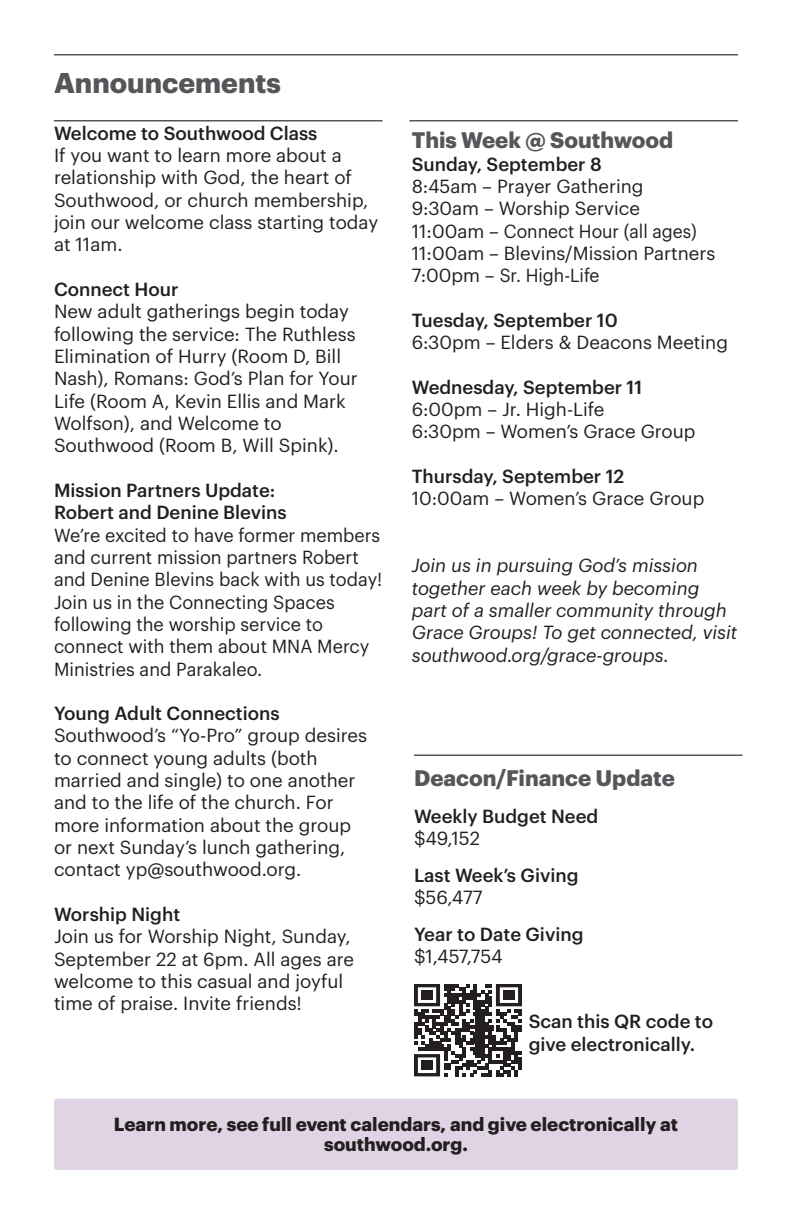
<style>
.page{position:relative;width:792px;height:1224px;background:#fff}
.page>*{position:absolute;margin:0;border:0;box-sizing:border-box;transform-origin:0 0}
.t1{font:700 28px "Graphik";color:#555659}
.t2{font:700 22px "Graphik";color:#555659}
.t3{font:18.6px/22.4px "Graphik";color:#231f20}
.t4{font:500 18.6px/22.4px "Graphik";color:#231f20}
.t5{font:italic 18.6px/22.4px "Graphik";color:#231f20}
.t6{font:700 18.6px "Graphik";color:#231f20}
</style>
<div class="page">
<hr style="left:54px;top:54px;width:684px;height:2px;background:#555659">
<hr style="left:54px;top:120px;width:328px;height:2px;background:#555659">
<div style="left:54px;top:1099px;width:684px;height:71px;background:#e0d3e4;border-radius:3px"></div>
<hr style="left:410px;top:120px;width:328px;height:1px;background:#555659">
<hr style="left:414px;top:754px;width:328px;height:2px;background:#555659">
<svg style="left:414px;top:984px;width:108px;height:92px"></svg>
<div style="left:421px;top:990px;width:12px;height:10px;background:#231f20"></div>
<div style="left:503px;top:990px;width:12px;height:10px;background:#231f20"></div>
<div style="left:421px;top:1060px;width:12px;height:10px;background:#231f20"></div>
<p class="t1" style="left:54px;top:61px;width:228px">Announcements</p>
<p class="t4" style="left:54px;top:120px;width:265px">Welcome to Southwood Class</p>
<p class="t3" style="left:54px;top:143px;width:326px">If you want to learn more about a relationship with God, the heart of<br>Southwood, or church membership, join our welcome class starting today at 11am.</p>
<p class="t4" style="left:54px;top:277px;width:126px">Connect Hour</p>
<p class="t3" style="left:54px;top:299px;width:305px">New adult gatherings begin today following the service: The Ruthless<br>Elimination of Hurry (Room D, Bill<br>Nash), Romans: God’s Plan for Your<br>Life (Room A, Kevin Ellis and Mark<br>Wolfson), and Welcome to</p>
<p class="t3" style="left:54px;top:433px;width:286px">Southwood (Room B, Will Spink).</p>
<p class="t4" style="left:54px;top:477px;width:223px">Mission Partners Update:</p>
<p class="t4" style="left:54px;top:500px;width:234px">Robert and Denine Blevins</p>
<p class="t3" style="left:54px;top:522px;width:330px">We’re excited to have former members and current mission partners Robert and Denine Blevins back with us today!<br>Join us in the Connecting Spaces following the worship service to connect with them about MNA Mercy Ministries and Parakaleo.</p>
<p class="t4" style="left:54px;top:701px;width:227px">Young Adult Connections</p>
<p class="t3" style="left:54px;top:723px;width:315px">Southwood’s “Yo-Pro” group desires to connect young adults (both married and single) to one another and to the life of the church. For more information about the group or next Sunday’s lunch gathering, contact yp@southwood.org.</p>
<p class="t4" style="left:54px;top:901px;width:128px">Worship Night</p>
<p class="t3" style="left:54px;top:924px;width:302px">Join us for Worship Night, Sunday,<br>September 22 at 6pm. All ages are welcome to this casual and joyful time of praise. Invite friends!</p>
<p class="t2" style="left:412px;top:123px;width:263px">This Week @ Southwood</p>
<p class="t4" style="left:412px;top:151px;width:191px">Sunday, September 8</p>
<p class="t3" style="left:412px;top:173px;width:233px">8:45am – Prayer Gathering</p>
<p class="t3" style="left:412px;top:196px;width:230px">9:30am – Worship Service</p>
<p class="t3" style="left:412px;top:218px;width:287px">11:00am – Connect Hour (all ages)</p>
<p class="t3" style="left:412px;top:240px;width:305px">11:00am – Blevins/Mission Partners</p>
<p class="t3" style="left:412px;top:263px;width:189px">7:00pm – Sr. High-Life</p>
<p class="t4" style="left:412px;top:307px;width:208px">Tuesday, September 10</p>
<p class="t3" style="left:412px;top:330px;width:318px">6:30pm – Elders &amp; Deacons Meeting</p>
<p class="t4" style="left:412px;top:374px;width:232px">Wednesday, September 11</p>
<p class="t3" style="left:412px;top:397px;width:194px">6:00pm – Jr. High-Life</p>
<p class="t3" style="left:412px;top:419px;width:285px">6:30pm – Women’s Grace Group</p>
<p class="t4" style="left:412px;top:464px;width:214px">Thursday, September 12</p>
<p class="t3" style="left:412px;top:486px;width:294px">10:00am – Women’s Grace Group</p>
<p class="t5" style="left:412px;top:553px;width:327px">Join us in pursuing God’s mission together each week by becoming part of a smaller community through Grace Groups! To get connected, visit southwood.org/grace-groups.</p>
<p class="t2" style="left:414px;top:761px;width:262px">Deacon/Finance Update</p>
<p class="t4" style="left:414px;top:803px;width:186px">Weekly Budget Need</p>
<p class="t3" style="left:414px;top:826px;width:68px">$49,152</p>
<p class="t4" style="left:414px;top:862px;width:166px">Last Week’s Giving</p>
<p class="t3" style="left:414px;top:885px;width:70px">$56,477</p>
<p class="t4" style="left:414px;top:921px;width:171px">Year to Date Giving</p>
<p class="t3" style="left:414px;top:944px;width:90px">$1,457,754</p>
<p class="t4" style="left:529px;top:1009px;width:186px">Scan this QR code to give electronically.</p>
<p class="t6" style="left:114px;top:1110px;width:566px">Learn more, see full event calendars, and give electronically at</p>
<p class="t6" style="left:324px;top:1130px;width:145px">southwood.org.</p>
</div>
